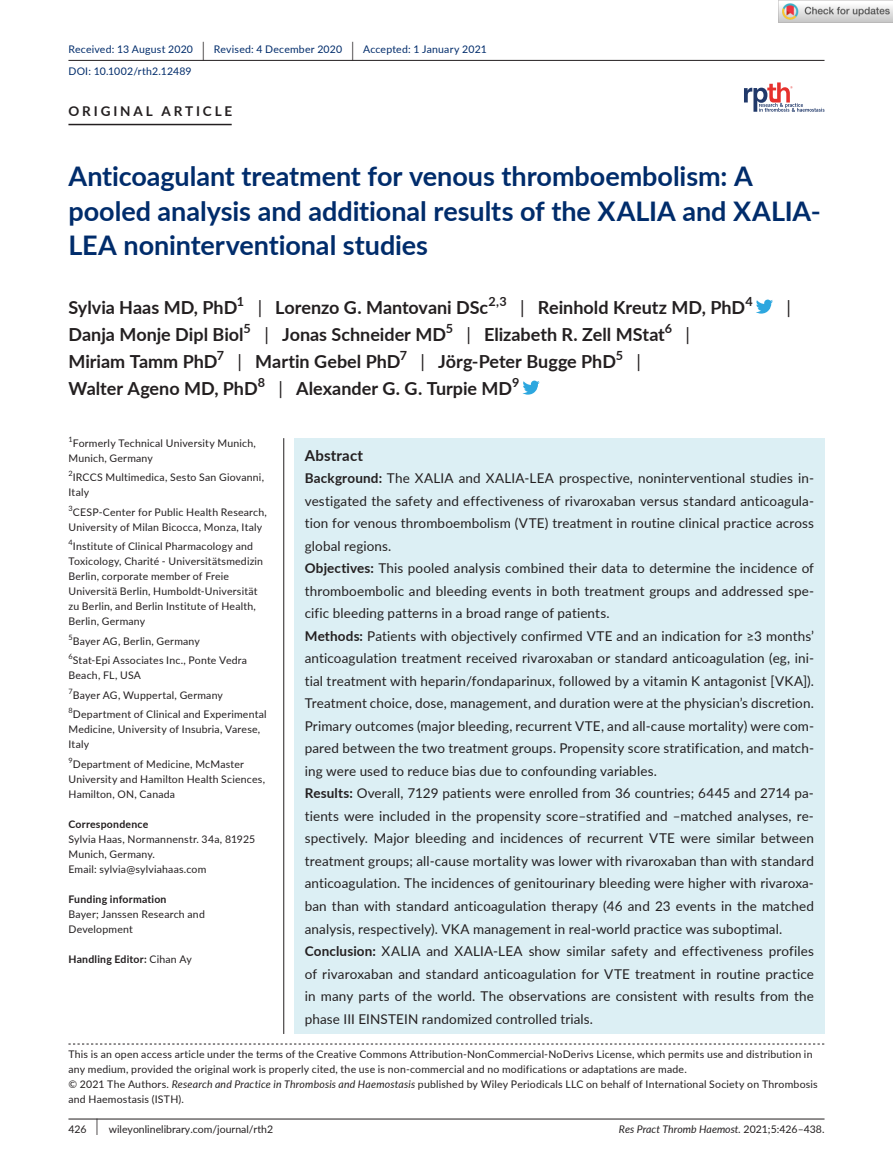
<style>
.page{position:relative;width:893px;height:1174px;background:#fff}
.page>*{position:absolute;margin:0;border:0;box-sizing:border-box;transform-origin:0 0}
.t1{font:700 27px/34.5px "Lato";color:#002c6b}
.t2{font:700 18px "Lato";color:#231f20}
.t3{font:18px "Lato";color:#231f20}
.t4{font:700 15px "Lato";letter-spacing:.015em;color:#231f20}
.t5{font:13.5px/22.5px "Lato";letter-spacing:.01em;color:#231f20}
.t6{font:700 13.5px "Lato";letter-spacing:.215em;color:#231f20}
.t7{font:700 12.6px "Lato";color:#231f20}
.t8{font:10.5px/15px "Lato";letter-spacing:.02em;color:#231f20}
.t9{font:10.5px/21.8px "Lato";letter-spacing:.015em;color:#002c6b}
.t10{font:700 10.5px "Lato";letter-spacing:.02em;color:#231f20}
.t11{font:10.5px "Lato";color:#231f20}
.t12{font:italic 10.5px "Lato";color:#231f20}
.s1{font-size:19.65px;color:#231f20}
.s2{font-weight:400}
.s3{font-weight:700}
.s4{font-style:italic}
.s5{font-size:17.4px}
.s6{font-style:normal}
</style>
<div class="page">
<hr style="left:68px;top:1118px;width:756px;height:1px;background:#231f20">
<svg style="left:744px;top:82px;width:80px;height:30px"></svg>
<hr style="left:68px;top:60px;width:756px;height:1px;background:#231f20">
<hr style="left:68px;top:124px;width:164px;height:1px;background:#231f20">
<svg style="left:756px;top:299px;width:17px;height:14px"></svg>
<svg style="left:522px;top:380px;width:18px;height:14px"></svg>
<svg style="left:68px;top:1043px;width:756px;height:1px"></svg>
<div style="left:294px;top:438px;width:530px;height:596px;background:#dceff4"></div>
<hr style="left:283px;top:438px;width:1px;height:596px;background:#231f20">
<img style="left:779px;top:0;width:114px;height:23px">
<p class="t9" style="left:68px;top:38px;width:420px">Received: 13 August 2020 <span class="s1">|</span> Revised: 4 December 2020 <span class="s1">|</span> Accepted: 1 January 2021<br>DOI: 10.1002/rth2.12489</p>
<p class="t6" style="left:68px;top:101px;width:165px">ORIGINAL ARTICLE</p>
<h1 class="t1" style="left:68px;top:158px;width:754px">Anticoagulant treatment for venous thromboembolism: A pooled analysis and additional results of the XALIA and XALIA-<br>LEA noninterventional studies</h1>
<h2 class="t2" style="left:68px;top:294px;width:170px">Sylvia Haas MD, PhD</h2>
<p class="t7" style="left:237px;top:292px;width:9px">1</p>
<h2 class="t2" style="left:258px;top:294px;width:232px"><span class="s2">|</span> Lorenzo G. Mantovani DSc</h2>
<p class="t7" style="left:488px;top:292px;width:20px">2,3</p>
<h2 class="t2" style="left:520px;top:294px;width:226px"><span class="s2">|</span> Reinhold Kreutz MD, PhD</h2>
<p class="t7" style="left:745px;top:292px;width:9px">4</p>
<h2 class="t3" style="left:786px;top:294px;width:6px">|</h2>
<h2 class="t2" style="left:68px;top:321px;width:177px">Danja Monje Dipl Biol</h2>
<p class="t7" style="left:244px;top:319px;width:9px">5</p>
<h2 class="t2" style="left:264px;top:321px;width:183px"><span class="s2">|</span> Jonas Schneider MD</h2>
<p class="t7" style="left:446px;top:319px;width:9px">5</p>
<h2 class="t2" style="left:467px;top:321px;width:200px"><span class="s2">|</span> Elizabeth R. Zell MStat</h2>
<p class="t7" style="left:665px;top:319px;width:9px">6</p>
<h2 class="t3" style="left:685px;top:321px;width:6px">|</h2>
<h2 class="t2" style="left:68px;top:348px;width:151px">Miriam Tamm PhD</h2>
<p class="t7" style="left:217px;top:346px;width:9px">7</p>
<h2 class="t2" style="left:238px;top:348px;width:165px"><span class="s2">|</span> Martin Gebel PhD</h2>
<p class="t7" style="left:400px;top:346px;width:9px">7</p>
<h2 class="t2" style="left:421px;top:348px;width:197px"><span class="s2">|</span> Jörg-Peter Bugge PhD</h2>
<p class="t7" style="left:616px;top:346px;width:9px">5</p>
<h2 class="t3" style="left:637px;top:348px;width:6px">|</h2>
<h2 class="t2" style="left:68px;top:375px;width:191px">Walter Ageno MD, PhD</h2>
<p class="t7" style="left:258px;top:373px;width:9px">8</p>
<h2 class="t2" style="left:279px;top:375px;width:235px"><span class="s2">|</span> Alexander G. G. Turpie MD</h2>
<p class="t7" style="left:512px;top:373px;width:9px">9</p>
<p class="t8" style="left:68px;top:435px;width:189px"><sup>1</sup>Formerly Technical University Munich,<br>Munich, Germany</p>
<p class="t8" style="left:68px;top:469px;width:197px"><sup>2</sup>IRCCS Multimedica, Sesto San Giovanni,<br>Italy</p>
<p class="t8" style="left:68px;top:504px;width:200px"><sup>3</sup>CESP-Center for Public Health Research,<br>University of Milan Bicocca, Monza, Italy</p>
<p class="t8" style="left:68px;top:538px;width:196px"><sup>4</sup>Institute of Clinical Pharmacology and Toxicology, Charité - Universitätsmedizin Berlin, corporate member of Freie Universitä Berlin, Humboldt-Universität zu Berlin, and Berlin Institute of Health, Berlin, Germany</p>
<p class="t8" style="left:68px;top:630px;width:180px;line-height:19.5px"><sup>5</sup>Bayer AG, Berlin, Germany<br><sup>6</sup>Stat-Epi Associates Inc., Ponte Vedra</p>
<p class="t8" style="left:68px;top:665px;width:200px;line-height:19.5px">Beach, FL, USA<br><sup>7</sup>Bayer AG, Wuppertal, Germany<br><sup>8</sup>Department of Clinical and Experimental</p>
<p class="t8" style="left:68px;top:721px;width:193px">Medicine, University of Insubria, Varese,<br>Italy</p>
<p class="t8" style="left:68px;top:756px;width:198px"><sup>9</sup>Department of Medicine, McMaster<br>University and Hamilton Health Sciences,<br>Hamilton, ON, Canada</p>
<p class="t10" style="left:68px;top:816px;width:81px">Correspondence</p>
<p class="t8" style="left:68px;top:831px;width:188px">Sylvia Haas, Normannenstr. 34a, 81925<br>Munich, Germany.<br>Email: sylvia@sylviahaas.com</p>
<p class="t10" style="left:68px;top:891px;width:100px">Funding information</p>
<p class="t8" style="left:68px;top:906px;width:138px">Bayer; Janssen Research and<br>Development</p>
<p class="t10" style="left:68px;top:951px;width:125px">Handling Editor: <span class="s2">Cihan Ay</span></p>
<p class="t4" style="left:305px;top:444px;width:60px">Abstract</p>
<p class="t5" style="left:305px;top:466px;width:511px"><span class="s3">Background:</span> The XALIA and XALIA-LEA prospective, noninterventional studies in&shy;vestigated the safety and effectiveness of rivaroxaban versus standard anticoagula&shy;tion for venous thromboembolism (VTE) treatment in routine clinical practice across global regions.<br><span class="s3">Objectives:</span> This pooled analysis combined their data to determine the incidence of thromboembolic and bleeding events in both treatment groups and addressed spe&shy;cific bleeding patterns in a broad range of patients.<br><span class="s3">Methods:</span> Patients with objectively confirmed VTE and an indication for ≥3 months’ anticoagulation treatment received rivaroxaban or standard anticoagulation (eg, ini&shy;tial treatment with heparin/fondaparinux, followed by a vitamin K antagonist [VKA]).<br>Treatment choice, dose, management, and duration were at the physician’s discretion.<br>Primary outcomes (major bleeding, recurrent VTE, and all-cause mortality) were com&shy;pared between the two treatment groups. Propensity score stratification, and match&shy;ing were used to reduce bias due to confounding variables.<br><span class="s3">Results:</span> Overall, 7129 patients were enrolled from 36 countries; 6445 and 2714 pa&shy;tients were included in the propensity score–stratified and –matched analyses, re&shy;spectively. Major bleeding and incidences of recurrent VTE were similar between treatment groups; all-cause mortality was lower with rivaroxaban than with standard anticoagulation. The incidences of genitourinary bleeding were higher with rivaroxa&shy;ban than with standard anticoagulation therapy (46 and 23 events in the matched analysis, respectively). VKA management in real-world practice was suboptimal.<br><span class="s3">Conclusion:</span> XALIA and XALIA-LEA show similar safety and effectiveness profiles of rivaroxaban and standard anticoagulation for VTE treatment in routine practice in many parts of the world. The observations are consistent with results from the phase III EINSTEIN randomized controlled trials.</p>
<p class="t8" style="left:68px;top:1046px;width:751px">This is an open access article under the terms of the Creative Commons Attribution-NonCommercial-NoDerivs License, which permits use and distribution in any medium, provided the original work is properly cited, the use is non-commercial and no modifications or adaptations are made.<br>© 2021 The Authors. <span class="s4">Research and Practice in Thrombosis and Haemostasis</span> published by Wiley Periodicals LLC on behalf of International Society on Thrombosis and Haemostasis (ISTH).</p>
<p class="t11" style="left:68px;top:1121px;width:206px">426 <span class="s5">|</span> wileyonlinelibrary.com/journal/rth2</p>
<p class="t12" style="left:619px;top:1121px;width:207px">Res Pract Thromb Haemost. <span class="s6">2021;5:426–438.</span></p>
</div>
